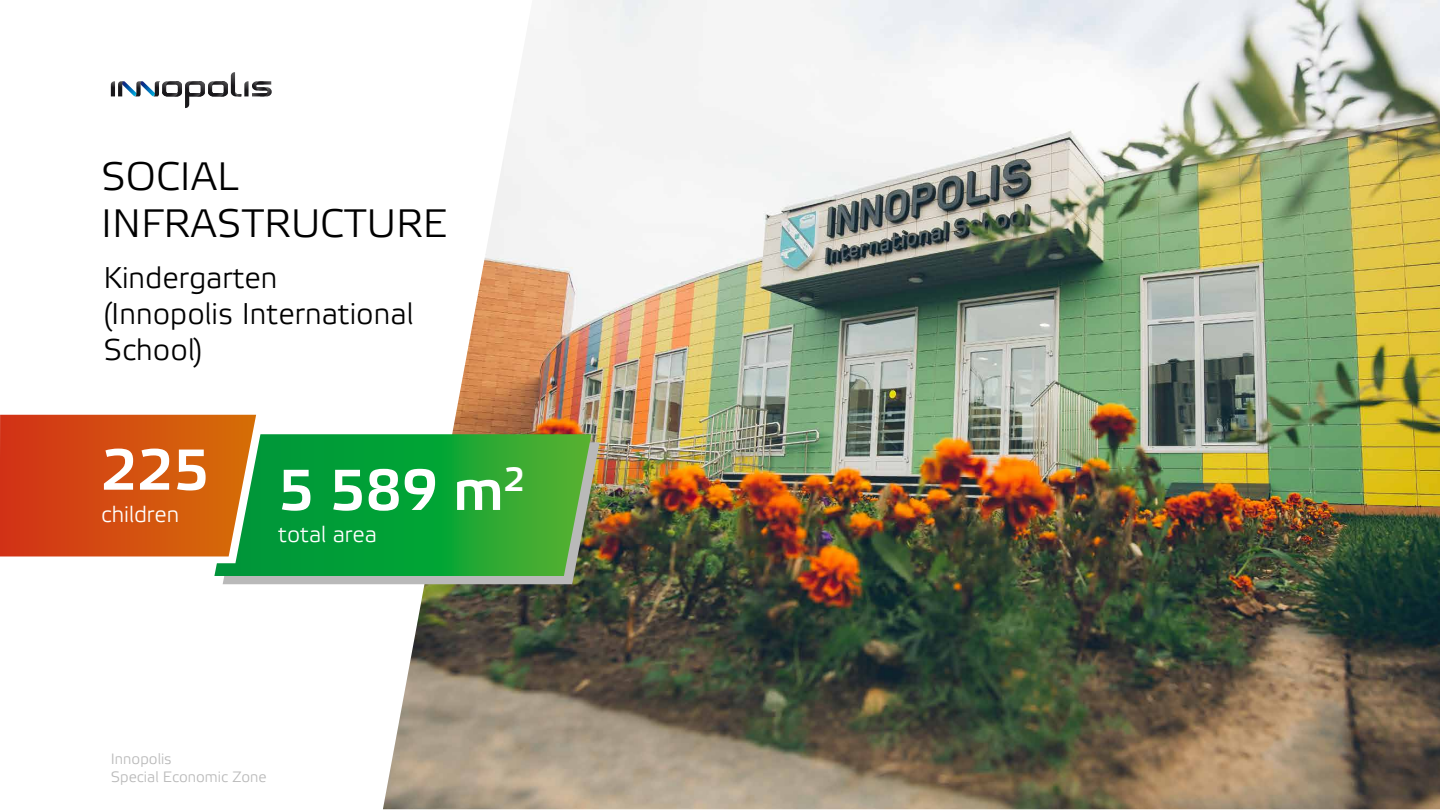
<style>
.page{position:relative;width:1440px;height:810px;background:#fff}
.page>*{position:absolute;margin:0;border:0;box-sizing:border-box;transform-origin:0 0}
.t1{font:700 57.6px "Elektra Light Pro";color:#fff}
.t2{font:39.67px/47.6px "Elektra Light Pro";color:#000}
.t3{font:30px/36px "Elektra Light Pro";color:#000}
.t4{font:22.5px "Elektra Light Pro";color:#fff}
.t5{font:15px/18px "Elektra Light Pro";color:#b9b9b9}
</style>
<div class="page">
<img style="left:383px;top:0;width:1057px;height:809px">
<img style="left:223px;top:442px;width:377px;height:142px">
<svg style="left:214px;top:434px;width:377px;height:142px;background:#1aa238"></svg>
<svg style="left:0;top:415px;width:263px;height:148px;background:#cb5e22"></svg>
<svg style="left:111px;top:72px;width:161px;height:36px"></svg>
<h2 class="t2" style="left:101px;top:154px;width:347px">SOCIAL<br>INFRASTRUCTURE</h2>
<p class="t3" style="left:104px;top:260px;width:311px">Kindergarten (Innopolis International<br>School)</p>
<h1 class="t1" style="left:101px;top:438px;width:110px">225</h1>
<p class="t4" style="left:101px;top:502px;width:80px">children</p>
<h1 class="t1" style="left:278px;top:459px;width:248px">5 589 m<sup>2</sup></h1>
<p class="t4" style="left:278px;top:523px;width:100px">total area</p>
<p class="t5" style="left:111px;top:750px;width:157px">Innopolis<br>Special Economic Zone</p>
</div>
